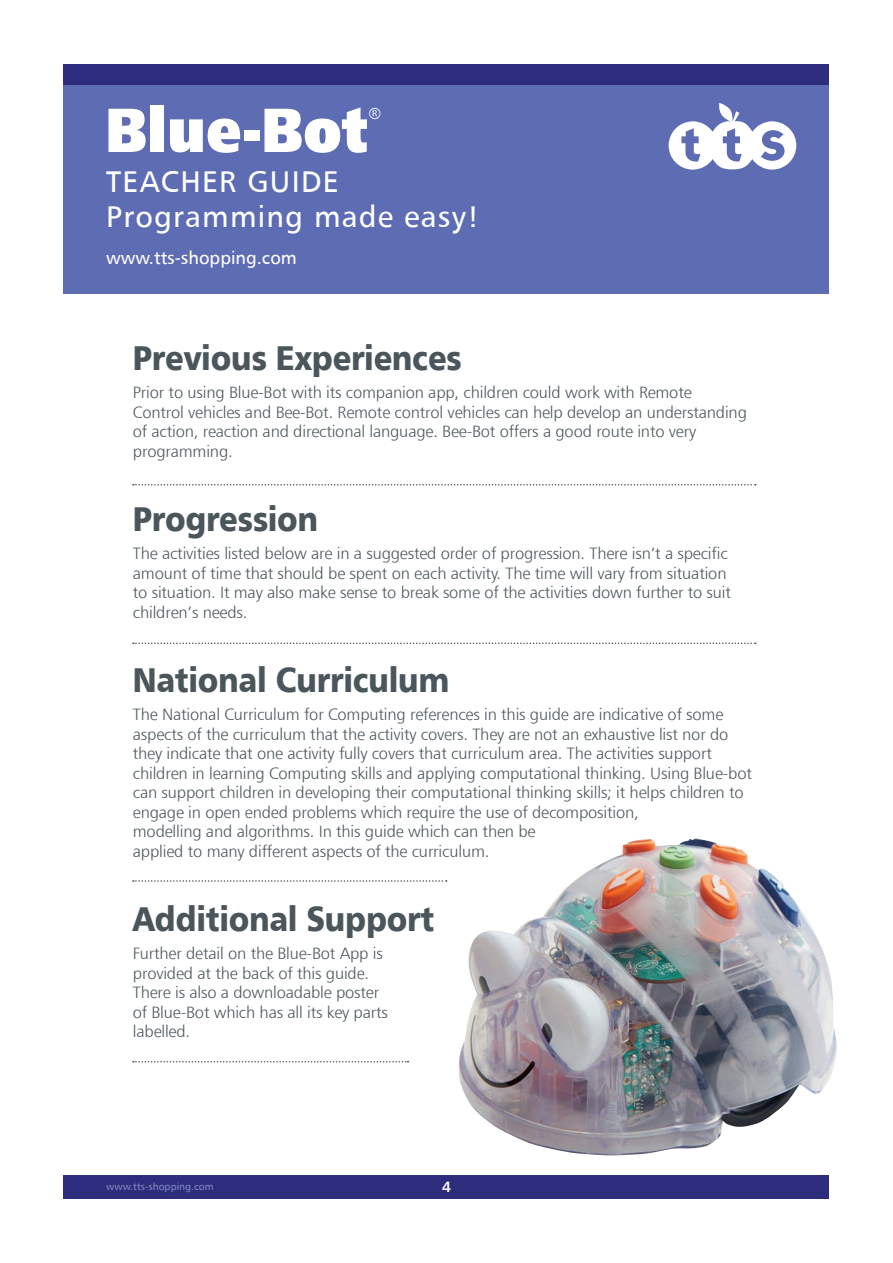
<style>
.page{position:relative;width:893px;height:1263px;background:#fff}
.page>*{position:absolute;margin:0;border:0;box-sizing:border-box;transform-origin:0 0}
.t1{font:62.25px "Humanist 777 TL Extra Black B";color:#fff;scale:.9 1}
.t2{font:34.5px "Humanist 777 TL Black B";letter-spacing:-.01em;color:#4a565b;scale:.9 1}
.t3{font:30px "Humanist 777 TL Roman B";letter-spacing:.04em;color:#fff}
.t4{font:18px "Humanist 777 TL Roman B";color:#fff}
.t5{font:16.5px/19.5px "Humanist 777 TL Light B";letter-spacing:-.01em;color:#4a565b}
.t6{font:15px "Humanist 777 TL Bold B";color:#fff}
.t7{font:10.2px "Humanist 777 TL Roman B";color:#7e86c1}
</style>
<div class="page">
<div style="left:64px;top:64px;width:765px;height:229px;background:#5d6cb3"></div>
<div style="left:64px;top:64px;width:765px;height:20px;background:#2e2d7d"></div>
<div style="left:64px;top:1175px;width:765px;height:24px;background:#2e2d7d"></div>
<svg style="left:669px;top:103px;width:127px;height:67px"></svg>
<svg style="left:133px;top:484px;width:623px;height:1px"></svg>
<svg style="left:133px;top:642px;width:623px;height:2px"></svg>
<svg style="left:133px;top:880px;width:314px;height:2px"></svg>
<svg style="left:133px;top:1061px;width:275px;height:1px"></svg>
<img style="left:459px;top:838px;width:378px;height:317px">
<h1 class="t1" style="left:105px;top:88px;width:308px">Blue-Bot<sup>®</sup></h1>
<h3 class="t3" style="left:106px;top:163px;width:234px">TEACHER GUIDE</h3>
<h3 class="t3" style="left:106px;top:198px;width:374px">Programming made easy!</h3>
<p class="t4" style="left:106px;top:247px;width:192px">www.tts-shopping.com</p>
<h2 class="t2" style="left:133px;top:335px;width:367px">Previous Experiences</h2>
<p class="t5" style="left:133px;top:382px;width:615px">Prior to using Blue-Bot with its companion app, children could work with Remote<br>Control vehicles and Bee-Bot. Remote control vehicles can help develop an understanding of action, reaction and directional language. Bee-Bot offers a good route into very programming.</p>
<h2 class="t2" style="left:133px;top:496px;width:207px">Progression</h2>
<p class="t5" style="left:133px;top:543px;width:600px">The activities listed below are in a suggested order of progression. There isn’t a specific amount of time that should be spent on each activity. The time will vary from situation to situation. It may also make sense to break some of the activities down further to suit children’s needs.</p>
<h2 class="t2" style="left:133px;top:658px;width:353px">National Curriculum</h2>
<p class="t5" style="left:133px;top:704px;width:621px">The National Curriculum for Computing references in this guide are indicative of some aspects of the curriculum that the activity covers. They are not an exhaustive list nor do they indicate that one activity fully covers that curriculum area. The activities support children in learning Computing skills and applying computational thinking. Using Blue-bot can support children in developing their computational thinking skills; it helps children to engage in open ended problems which require the use of decomposition,<br>modelling and algorithms. In this guide which can then be<br>applied to many different aspects of the curriculum.</p>
<h2 class="t2" style="left:133px;top:897px;width:336px">Additional Support</h2>
<p class="t5" style="left:133px;top:943px;width:257px">Further detail on the Blue-Bot App is provided at the back of this guide.<br>There is also a downloadable poster of Blue-Bot which has all its key parts labelled.</p>
<p class="t7" style="left:106px;top:1180px;width:109px">www.tts-shopping.com</p>
<p class="t6" style="left:442px;top:1177px;width:10px">4</p>
</div>
